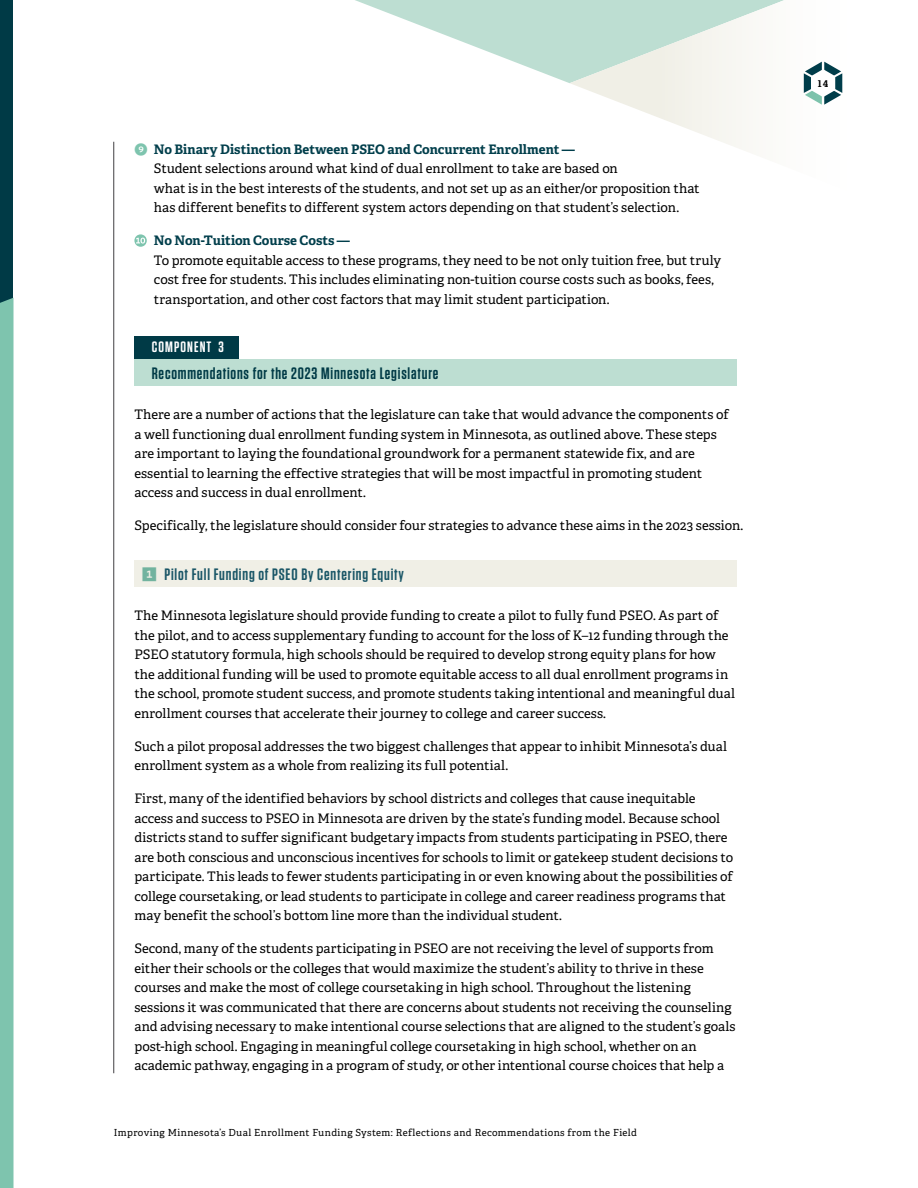
<style>
.page{position:relative;width:918px;height:1188px;background:#fff}
.page>*{position:absolute;margin:0;border:0;box-sizing:border-box;transform-origin:0 0}
.t1{font:600 16.5px "Tungsten";letter-spacing:.05em;color:#003a46}
.t2{font:600 16.5px "Tungsten";letter-spacing:.05em;color:#1a5667}
.t3{font:600 15px "Tungsten";letter-spacing:.075em;color:#fff}
.t4{font:13.2px/19.5px "Adelle PE";color:#000}
.t5{font:700 13.2px "Adelle PE";color:#003e4b}
.t6{font:9.75px "Adelle PE";letter-spacing:.04em;color:#000}
.t7{font:700 9.3px "Adelle PE";color:#000}
.s1{font-family:"Whitney Index Black Round Bd";color:#7ec4ae}
.s2{font-weight:700;color:#003e4b}
.s3{font-family:"Whitney Index Black Square Bd";font-weight:400;color:#72b39f}
</style>
<div class="page">
<hr style="left:113px;top:142px;width:1px;height:931px;background:#414042">
<div style="left:0;top:0;width:14px;height:1188px;background:#003a46"></div>
<svg style="left:0;top:298px;width:14px;height:890px;background:#82c5b0"></svg>
<svg style="left:627px;top:73px;width:216px;height:79px"></svg>
<svg style="left:134px;top:234px;width:13px;height:13px"></svg>
<div style="left:134px;top:336px;width:105px;height:22px;background:#003a46"></div>
<div style="left:134px;top:359px;width:603px;height:27px;background:#bdded2"></div>
<div style="left:134px;top:560px;width:603px;height:27px;background:#f0efe6"></div>
<svg style="left:355px;top:0;width:487px;height:105px"></svg>
<p class="t4" style="left:154px;top:139px;width:547px;text-indent:-20px"><span class="s1">9</span> <span class="s2">No Binary Distinction Between PSEO and Concurrent Enrollment —<br></span>Student selections around what kind of dual enrollment to take are based on<br>what is in the best interests of the students, and not set up as an either/or proposition that has different benefits to different system actors depending on that student’s selection.</p>
<p class="t5" style="left:154px;top:231px;width:198px">No Non-Tuition Course Costs —</p>
<p class="t4" style="left:154px;top:250px;width:569px">To promote equitable access to these programs, they need to be not only tuition free, but truly cost free for students. This includes eliminating non-tuition course costs such as books, fees, transportation, and other cost factors that may limit student participation.</p>
<p class="t3" style="left:152px;top:339px;width:74px">COMPONENT 3</p>
<p class="t1" style="left:152px;top:364px;width:288px">Recommendations for the 2023 Minnesota Legislature</p>
<p class="t4" style="left:134px;top:404px;width:596px">There are a number of actions that the legislature can take that would advance the components of a well functioning dual enrollment funding system in Minnesota, as outlined above. These steps are important to laying the foundational groundwork for a permanent statewide fix, and are essential to learning the effective strategies that will be most impactful in promoting student access and success in dual enrollment.</p>
<p class="t4" style="left:134px;top:515px;width:610px">Specifically, the legislature should consider four strategies to advance these aims in the 2023 session.</p>
<p class="t2" style="left:141px;top:565px;width:264px"><span class="s3">1</span> Pilot Full Funding of PSEO By Centering Equity</p>
<p class="t4" style="left:134px;top:605px;width:602px">The Minnesota legislature should provide funding to create a pilot to fully fund PSEO. As part of the pilot, and to access supplementary funding to account for the loss of K–12 funding through the PSEO statutory formula, high schools should be required to develop strong equity plans for how the additional funding will be used to promote equitable access to all dual enrollment programs in the school, promote student success, and promote students taking intentional and meaningful dual enrollment courses that accelerate their journey to college and career success.</p>
<p class="t4" style="left:134px;top:736px;width:594px">Such a pilot proposal addresses the two biggest challenges that appear to inhibit Minnesota’s dual enrollment system as a whole from realizing its full potential.</p>
<p class="t4" style="left:134px;top:788px;width:600px">First, many of the identified behaviors by school districts and colleges that cause inequitable access and success to PSEO in Minnesota are driven by the state’s funding model. Because school districts stand to suffer significant budgetary impacts from students participating in PSEO, there are both conscious and unconscious incentives for schools to limit or gatekeep student decisions to participate. This leads to fewer students participating in or even knowing about the possibilities of college coursetaking, or lead students to participate in college and career readiness programs that may benefit the school’s bottom line more than the individual student.</p>
<p class="t4" style="left:134px;top:938px;width:603px">Second, many of the students participating in PSEO are not receiving the level of supports from either their schools or the colleges that would maximize the student’s ability to thrive in these courses and make the most of college coursetaking in high school. Throughout the listening sessions it was communicated that there are concerns about students not receiving the counseling and advising necessary to make intentional course selections that are aligned to the student’s goals post-high school. Engaging in meaningful college coursetaking in high school, whether on an academic pathway, engaging in a program of study, or other intentional course choices that help a</p>
<p class="t6" style="left:114px;top:1125px;width:525px">Improving Minnesota’s Dual Enrollment Funding System: Reflections and Recommendations from the Field</p>
<p class="t7" style="left:818px;top:76px;width:12px">14</p>
</div>
